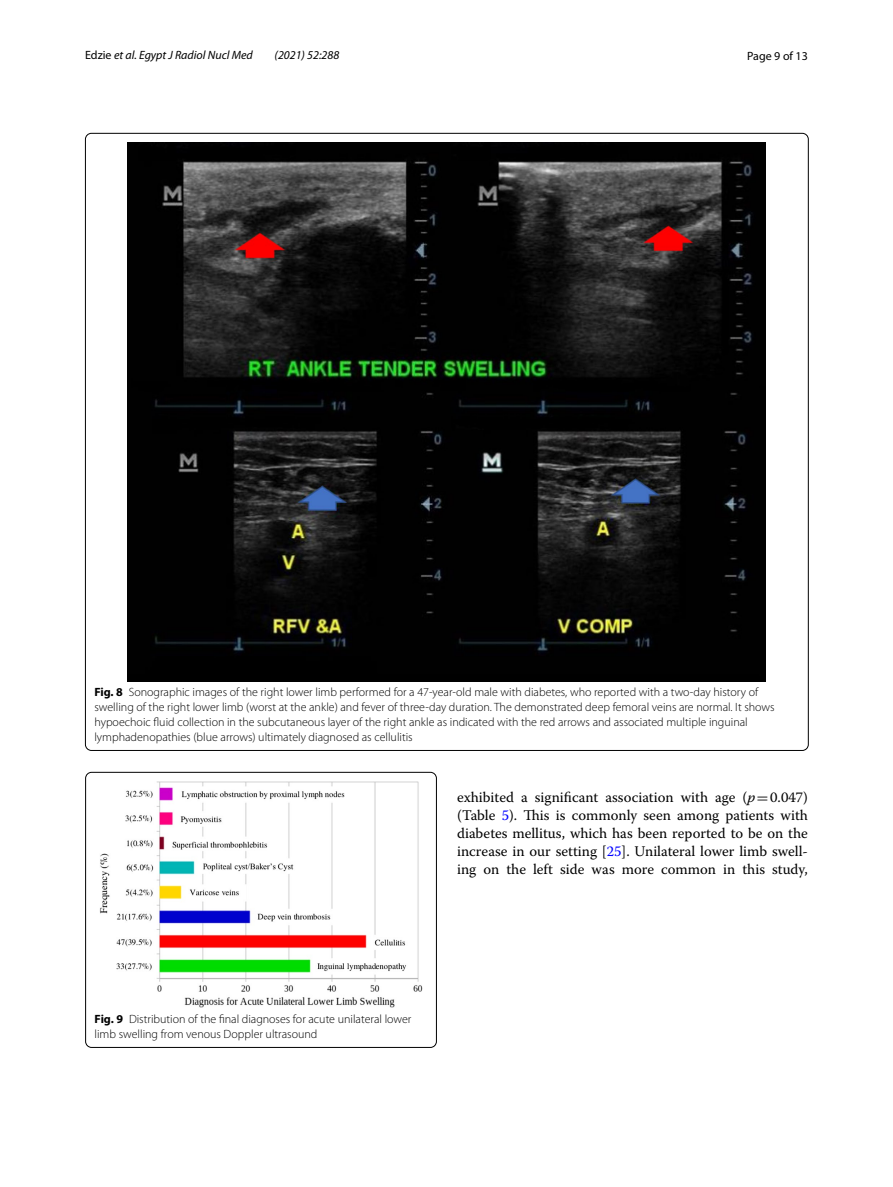
<style>
.page{position:relative;width:893px;height:1187px;background:#fff}
.page>*{position:absolute;margin:0;border:0;box-sizing:border-box;transform-origin:0 0}
.t1{font:14.7px/18px "Warnock Pro";color:#000;text-align:justify}
.t2{font:300 12px/15px "Myriad Pro";color:#000}
.t3{font:italic 12px "Myriad Pro";color:#000}
.t4{font:12px "Myriad Pro";color:#000}
.s1{font-style:normal}
.s2{font-weight:700}
.s3{font-style:italic}
.s4{font-family:"MTSY"}
.s5{color:#00f}
</style>
<div class="page">
<img style="left:128px;top:142px;width:638px;height:539px">
<img style="left:99px;top:781px;width:324px;height:226px">
<div style="left:85px;top:772px;width:352px;height:275px;border:1px solid #000;border-radius:6px"></div>
<p class="t3" style="left:85px;top:48px;width:169px"><span class="s1">Edzie</span> et al. Egypt J Radiol Nucl Med</p>
<p class="t3" style="left:275px;top:48px;width:66px">(2021) 52:288</p>
<p class="t4" style="left:747px;top:48px;width:62px">Page 9 of 13</p>
<p class="t2" style="left:94px;top:685px;width:682px"><span class="s2">Fig. 8</span> Sonographic images of the right lower limb performed for a 47-year-old male with diabetes, who reported with a two-day history of swelling of the right lower limb (worst at the ankle) and fever of three-day duration. The demonstrated deep femoral veins are normal. It shows hypoechoic fluid collection in the subcutaneous layer of the right ankle as indicated with the red arrows and associated multiple inguinal lymphadenopathies (blue arrows) ultimately diagnosed as cellulitis</p>
<p class="t1" style="left:457px;top:787px;width:352px">exhibited a significant association with age (<span class="s3">p</span><span class="s4">=</span>0.047) (Table <span class="s5">5</span>). This is commonly seen among patients with diabetes mellitus, which has been reported to be on the increase in our setting [<span class="s5">25</span>]. Unilateral lower limb swell&shy;ing on the left side was more common in this study,</p>
<p class="t2" style="left:95px;top:1011px;width:318px"><span class="s2">Fig. 9</span> Distribution of the final diagnoses for acute unilateral lower limb swelling from venous Doppler ultrasound</p>
</div>
